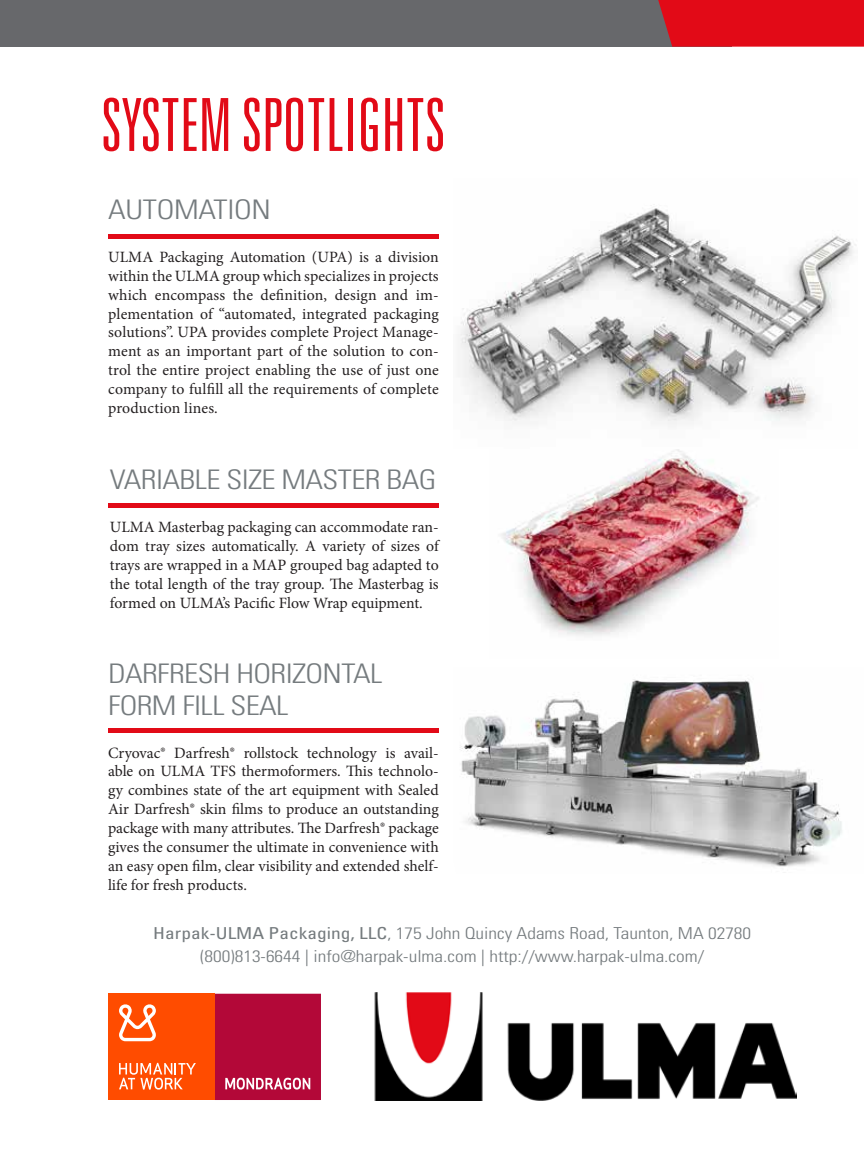
<style>
.page{position:relative;width:864px;height:1161px;background:#fff}
.page>*{position:absolute;margin:0;border:0;box-sizing:border-box;transform-origin:0 0}
.t1{font:300 ultra-condensed 73.2px "Univers LT Std";color:#e20a17}
.t2{font:300 condensed 27px/32.4px "Univers LT Std";letter-spacing:-.02em;color:#757b7e;scale:1.18 1}
.t3{font:300 condensed 16.5px/23.7px "Univers LT Std";color:#757b7e;text-align:center;scale:1.18 1}
.t4{font:15.75px/18.9px "Minion Pro";color:#231f20;text-align:justify}
.s1{font-weight:400}
</style>
<div class="page">
<img style="left:501px;top:449px;width:258px;height:187px">
<img style="left:460px;top:208px;width:396px;height:217px">
<div style="left:0;top:0;width:732px;height:47px;background:#67686b"></div>
<div style="left:658px;top:0;width:206px;height:47px;background:#e20a17"></div>
<img style="left:460px;top:679px;width:382px;height:188px">
<hr style="left:108px;top:234px;width:331px;height:4px;background:#e20a17">
<hr style="left:108px;top:504px;width:331px;height:4px;background:#e20a17">
<hr style="left:108px;top:728px;width:331px;height:4px;background:#e20a17">
<div style="left:215px;top:994px;width:106px;height:106px;background:#b30838"></div>
<div style="left:108px;top:994px;width:107px;height:106px;background:#ff4c00"></div>
<svg style="left:119px;top:1004px;width:37px;height:37px"></svg>
<svg style="left:119px;top:1063px;width:77px;height:27px"></svg>
<svg style="left:225px;top:1078px;width:85px;height:12px"></svg>
<img style="left:374px;top:992px;width:422px;height:108px">
<h1 class="t1" style="left:101px;top:87px;width:346px">SYSTEM SPOTLIGHTS</h1>
<h2 class="t2" style="left:108px;top:194px;width:139px">AUTOMATION</h2>
<p class="t4" style="left:108px;top:247px;width:332px">ULMA Packaging Automation (UPA) is a division within the ULMA group which specializes in projects which encompass the definition, design and im&shy;plementation of “automated, integrated packaging solutions”. UPA provides complete Project Manage&shy;ment as an important part of the solution to con&shy;trol the entire project enabling the use of just one company to fulfill all the requirements of complete production lines.</p>
<h2 class="t2" style="left:110px;top:464px;width:278px">VARIABLE SIZE MASTER BAG</h2>
<p class="t4" style="left:110px;top:518px;width:330px">ULMA Masterbag packaging can accommodate ran&shy;dom tray sizes automatically. A variety of sizes of trays are wrapped in a MAP grouped bag adapted to the total length of the tray group. The Masterbag is formed on ULMA’s Pacific Flow Wrap equipment.</p>
<h2 class="t2" style="left:108px;top:657px;width:234px">DARFRESH HORIZONTAL<br>FORM FILL SEAL</h2>
<p class="t4" style="left:108px;top:743px;width:332px">Cryovac® Darfresh® rollstock technology is avail&shy;able on ULMA TFS thermoformers. This technolo&shy;gy combines state of the art equipment with Sealed Air Darfresh® skin films to produce an outstanding package with many attributes. The Darfresh® package gives the consumer the ultimate in convenience with an easy open film, clear visibility and extended shelf&shy;life for fresh products.</p>
<p class="t3" style="left:153px;top:921px;width:508px"><span class="s1">Harpak-ULMA Packaging, LLC</span>, 175 John Quincy Adams Road, Taunton, MA 02780 (800)813-6644 | info@harpak-ulma.com | http://www.harpak-ulma.com/</p>
</div>
